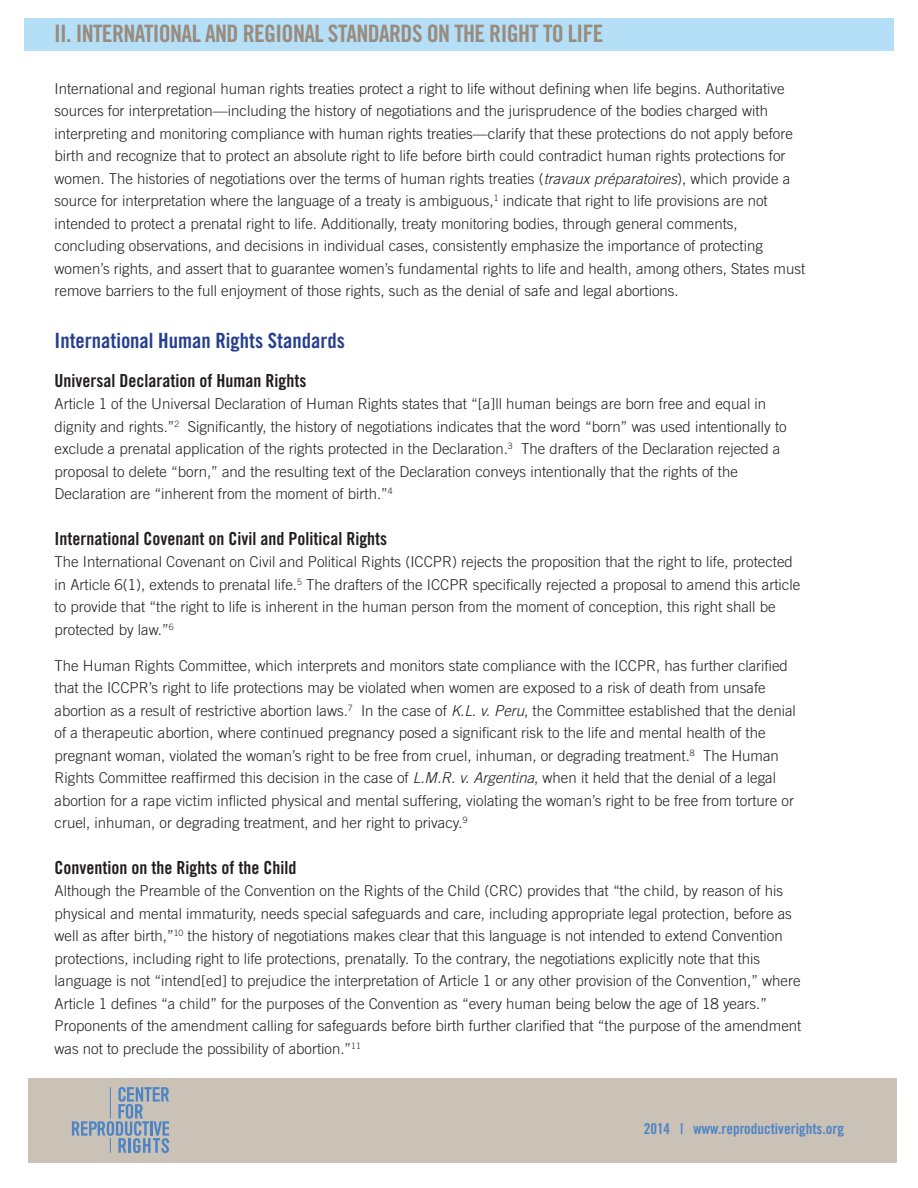
<style>
.page{position:relative;width:918px;height:1188px;background:#fff}
.page>*{position:absolute;margin:0;border:0;box-sizing:border-box;transform-origin:0 0}
.t1{font:24px "Trade Gothic LT Std Bd Cn 20";letter-spacing:-.025em;color:#998b7d}
.t2{font:21px "Trade Gothic LT Std Bd Cn 20";color:#253f8e}
.t3{font:18px "Trade Gothic LT Std Bd Cn 20";color:#231f20}
.t4{font:300 15px/22.5px "Trade Gothic LT Std";color:#231f20}
.t5{font:15px "Trade Gothic LT Std Bd Cn 20";color:#4d84c4}
.s1{font-style:italic}
</style>
<div class="page">
<div style="left:28px;top:1078px;width:868px;height:84px;background:#cac1b7"></div>
<svg style="left:72px;top:1087px;width:97px;height:66px"></svg>
<div style="left:24px;top:18px;width:870px;height:32px;background:#b5dff6"></div>
<h1 class="t1" style="left:54px;top:19px;width:551px">II. INTERNATIONAL AND REGIONAL STANDARDS ON THE RIGHT TO LIFE</h1>
<p class="t4" style="left:55px;top:77px;width:752px">International and regional human rights treaties protect a right to life without defining when life begins. Authoritative sources for interpretation—including the history of negotiations and the jurisprudence of the bodies charged with interpreting and monitoring compliance with human rights treaties—clarify that these protections do not apply before birth and recognize that to protect an absolute right to life before birth could contradict human rights protections for women. The histories of negotiations over the terms of human rights treaties (<span class="s1">travaux préparatoires</span>), which provide a source for interpretation where the language of a treaty is ambiguous,<sup>1</sup> indicate that right to life provisions are not intended to protect a prenatal right to life. Additionally, treaty monitoring bodies, through general comments, concluding observations, and decisions in individual cases, consistently emphasize the importance of protecting women’s rights, and assert that to guarantee women’s fundamental rights to life and health, among others, States must remove barriers to the full enjoyment of those rights, such as the denial of safe and legal abortions.</p>
<h2 class="t2" style="left:55px;top:328px;width:292px">International Human Rights Standards</h2>
<p class="t3" style="left:55px;top:370px;width:253px">Universal Declaration of Human Rights</p>
<p class="t4" style="left:55px;top:393px;width:734px">Article 1 of the Universal Declaration of Human Rights states that “[a]ll human beings are born free and equal in dignity and rights.”<sup>2</sup> Significantly, the history of negotiations indicates that the word “born” was used intentionally to exclude a prenatal application of the rights protected in the Declaration.<sup>3</sup> The drafters of the Declaration rejected a proposal to delete “born,” and the resulting text of the Declaration conveys intentionally that the rights of the Declaration are “inherent from the moment of birth.”<sup>4</sup></p>
<p class="t3" style="left:55px;top:528px;width:334px">International Covenant on Civil and Political Rights</p>
<p class="t4" style="left:55px;top:551px;width:747px">The International Covenant on Civil and Political Rights (ICCPR) rejects the proposition that the right to life, protected in Article 6(1), extends to prenatal life.<sup>5</sup> The drafters of the ICCPR specifically rejected a proposal to amend this article to provide that “the right to life is inherent in the human person from the moment of conception, this right shall be protected by law.”<sup>6</sup></p>
<p class="t4" style="left:55px;top:654px;width:743px">The Human Rights Committee, which interprets and monitors state compliance with the ICCPR, has further clarified that the ICCPR’s right to life protections may be violated when women are exposed to a risk of death from unsafe abortion as a result of restrictive abortion laws.<sup>7</sup> In the case of <span class="s1">K.L. v. Peru</span>, the Committee established that the denial of a therapeutic abortion, where continued pregnancy posed a significant risk to the life and mental health of the pregnant woman, violated the woman’s right to be free from cruel, inhuman, or degrading treatment.<sup>8</sup> The Human Rights Committee reaffirmed this decision in the case of <span class="s1">L.M.R. v. Argentina</span>, when it held that the denial of a legal abortion for a rape victim inflicted physical and mental suffering, violating the woman’s right to be free from torture or cruel, inhuman, or degrading treatment, and her right to privacy.<sup>9</sup></p>
<p class="t3" style="left:55px;top:857px;width:243px">Convention on the Rights of the Child</p>
<p class="t4" style="left:55px;top:880px;width:748px">Although the Preamble of the Convention on the Rights of the Child (CRC) provides that “the child, by reason of his physical and mental immaturity, needs special safeguards and care, including appropriate legal protection, before as well as after birth,”<sup>10</sup> the history of negotiations makes clear that this language is not intended to extend Convention protections, including right to life protections, prenatally. To the contrary, the negotiations explicitly note that this language is not “intend[ed] to prejudice the interpretation of Article 1 or any other provision of the Convention,” where Article 1 defines “a child” for the purposes of the Convention as “every human being below the age of 18 years.” Proponents of the amendment calling for safeguards before birth further clarified that “the purpose of the amendment was not to preclude the possibility of abortion.”<sup>11</sup></p>
<p class="t5" style="left:644px;top:1120px;width:202px">2014 | www.reproductiverights.org</p>
</div>
